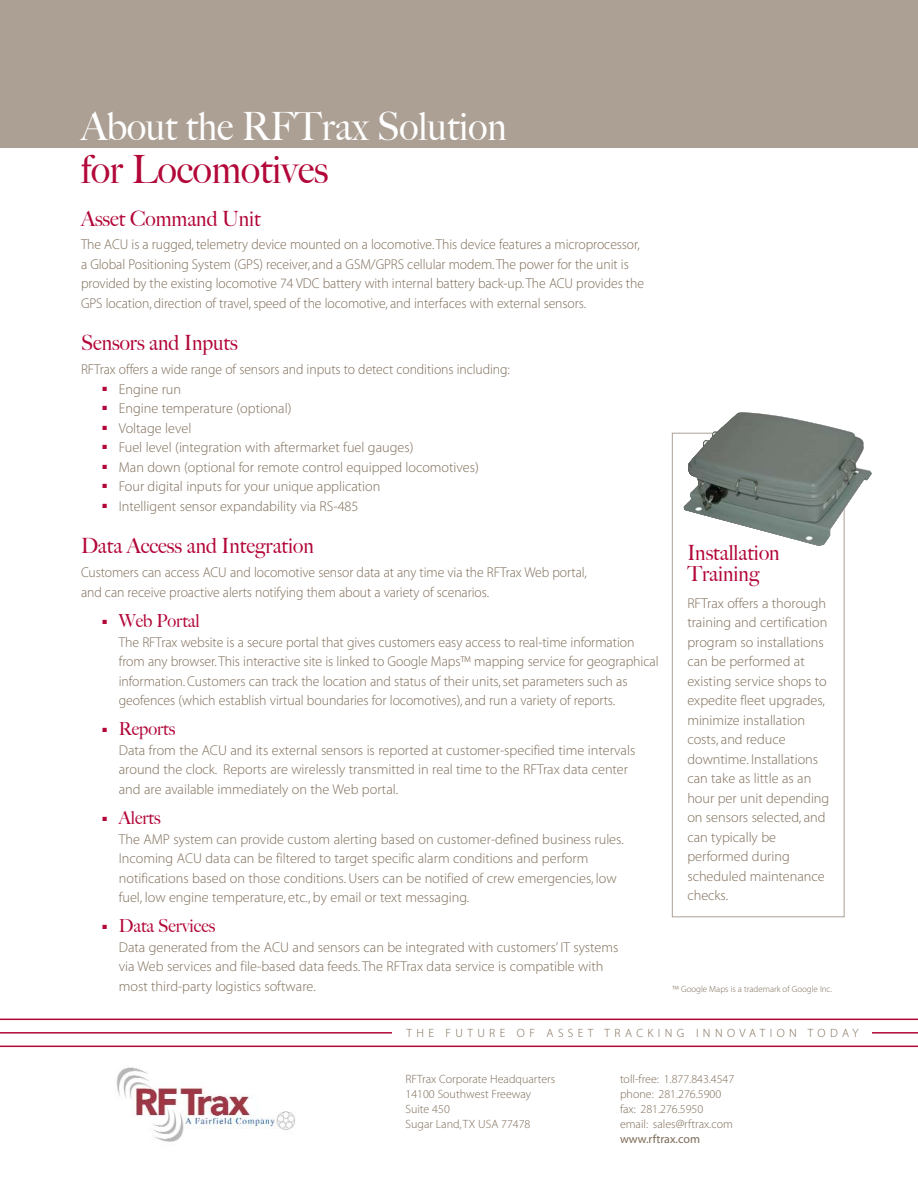
<style>
.page{position:relative;width:918px;height:1188px;background:#fff}
.page>*{position:absolute;margin:0;border:0;box-sizing:border-box;transform-origin:0 0}
.t1{font:500 39px "Big Caslon";color:#fff;scale:.95 1}
.t2{font:500 39px "Big Caslon";color:#b20738;scale:.95 1}
.t3{font:500 21px/21px "Big Caslon";color:#b20738;scale:.95 1}
.t4{font:500 18px "Big Caslon";color:#b20738;scale:.95 1}
.t5{font:14.25px/19.5px "Myriad MM 215 600";color:#7c6a55}
.t6{font:14.25px/19.5px "Myriad MM 215 600";color:#7c6a55;scale:.96 1}
.t7{font:12px/15px "Myriad MM 215 600";color:#7c6a55}
.t8{font:12px "Myriad MM 215 600";letter-spacing:.365em;color:#7c6a55}
.t9{font:12px "Myriad MM 400 600";color:#7c6a55}
.t10{font:9px "Myriad MM 215 600";letter-spacing:-.005em;color:#7c6a55}
</style>
<div class="page">
<div style="left:0;top:0;width:918px;height:148px;background:#aca095"></div>
<img style="left:116px;top:1067px;width:179px;height:75px">
<hr style="left:0;top:1019px;width:918px;height:1px;background:#b20738">
<hr style="left:0;top:1032px;width:918px;height:2px;background:#b20738">
<hr style="left:0;top:1046px;width:918px;height:1px;background:#b20738">
<div style="left:392px;top:1028px;width:480px;height:14px;background:#fff"></div>
<div style="left:672px;top:433px;width:172px;height:484px;border:1px solid #aca095"></div>
<img style="left:684px;top:412px;width:188px;height:134px">
<h1 class="t1" style="left:81px;top:112px;width:450px">About the RFTrax Solution</h1>
<h1 class="t2" style="left:81px;top:155px;width:262px">for Locomotives</h1>
<h2 class="t3" style="left:81px;top:210px;width:191px">Asset Command Unit</h2>
<p class="t6" style="left:81px;top:236px;width:588px">The ACU is a rugged, telemetry device mounted on a locomotive.This device features a microprocessor, a Global Positioning System (GPS) receiver, and a GSM/GPRS cellular modem.The power for the unit is provided by the existing locomotive 74 VDC battery with internal battery back-up.The ACU provides the GPS location, direction of travel, speed of the locomotive, and interfaces with external sensors.</p>
<h2 class="t3" style="left:81px;top:335px;width:166px">Sensors and Inputs</h2>
<p class="t6" style="left:81px;top:361px;width:448px">RFTrax offers a wide range of sensors and inputs to detect conditions including:</p>
<p class="t5" style="left:103px;top:381px;width:80px"><sup>■</sup> Engine run</p>
<p class="t5" style="left:103px;top:400px;width:190px"><sup>■</sup> Engine temperature (optional)</p>
<p class="t5" style="left:103px;top:420px;width:90px"><sup>■</sup> Voltage level</p>
<p class="t5" style="left:103px;top:439px;width:312px"><sup>■</sup> Fuel level (integration with aftermarket fuel gauges)</p>
<p class="t5" style="left:103px;top:459px;width:378px"><sup>■</sup> Man down (optional for remote control equipped locomotives)</p>
<p class="t5" style="left:103px;top:478px;width:279px"><sup>■</sup> Four digital inputs for your unique application</p>
<p class="t5" style="left:103px;top:498px;width:257px"><sup>■</sup> Intelligent sensor expandability via RS-485</p>
<h2 class="t3" style="left:81px;top:538px;width:246px">Data Access and Integration</h2>
<p class="t6" style="left:81px;top:564px;width:529px">Customers can access ACU and locomotive sensor data at any time via the RFTrax Web portal, and can receive proactive alerts notifying them about a variety of scenarios.</p>
<p class="t4" style="left:103px;top:614px;width:104px">■ Web Portal</p>
<p class="t5" style="left:119px;top:633px;width:541px">The RFTrax website is a secure portal that gives customers easy access to real-time information from any browser.This interactive site is linked to Google Maps™ mapping service for geographical information. Customers can track the location and status of their units, set parameters such as geofences (which establish virtual boundaries for locomotives), and run a variety of reports.</p>
<p class="t4" style="left:103px;top:722px;width:78px">■ Reports</p>
<p class="t5" style="left:119px;top:742px;width:518px">Data from the ACU and its external sensors is reported at customer-specified time intervals around the clock. Reports are wirelessly transmitted in real time to the RFTrax data center and are available immediately on the Web portal.</p>
<p class="t4" style="left:103px;top:811px;width:63px">■ Alerts</p>
<p class="t5" style="left:119px;top:830px;width:507px">The AMP system can provide custom alerting based on customer-defined business rules.<br>Incoming ACU data can be filtered to target specific alarm conditions and perform notifications based on those conditions. Users can be notified of crew emergencies, low fuel, low engine temperature, etc., by email or text messaging.</p>
<p class="t4" style="left:103px;top:919px;width:120px">■ Data Services</p>
<p class="t5" style="left:119px;top:939px;width:501px">Data generated from the ACU and sensors can be integrated with customers’ IT systems via Web services and file-based data feeds. The RFTrax data service is compatible with most third-party logistics software.</p>
<h2 class="t3" style="left:687px;top:544px;width:99px">Installation<br>Training</h2>
<p class="t5" style="left:687px;top:595px;width:144px">RFTrax offers a thorough training and certification program so installations can be performed at existing service shops to expedite fleet upgrades, minimize installation costs, and reduce downtime. Installations can take as little as an hour per unit depending on sensors selected, and can typically be performed during scheduled maintenance checks.</p>
<p class="t10" style="left:672px;top:985px;width:161px">™ Google Maps is a trademark of Google Inc.</p>
<p class="t8" style="left:406px;top:1028px;width:454px">THE FUTURE OF ASSET TRACKING INNOVATION TODAY</p>
<p class="t7" style="left:406px;top:1073px;width:151px">RFTrax Corporate Headquarters<br>14100 Southwest Freeway<br>Suite 450<br>Sugar Land, TX USA 77478</p>
<p class="t7" style="left:620px;top:1073px;width:116px">toll-free: 1.877.843.4547 phone: 281.276.5900 fax: 281.276.5950 email: sales@rftrax.com</p>
<p class="t9" style="left:620px;top:1135px;width:81px">www.rftrax.com</p>
</div>
